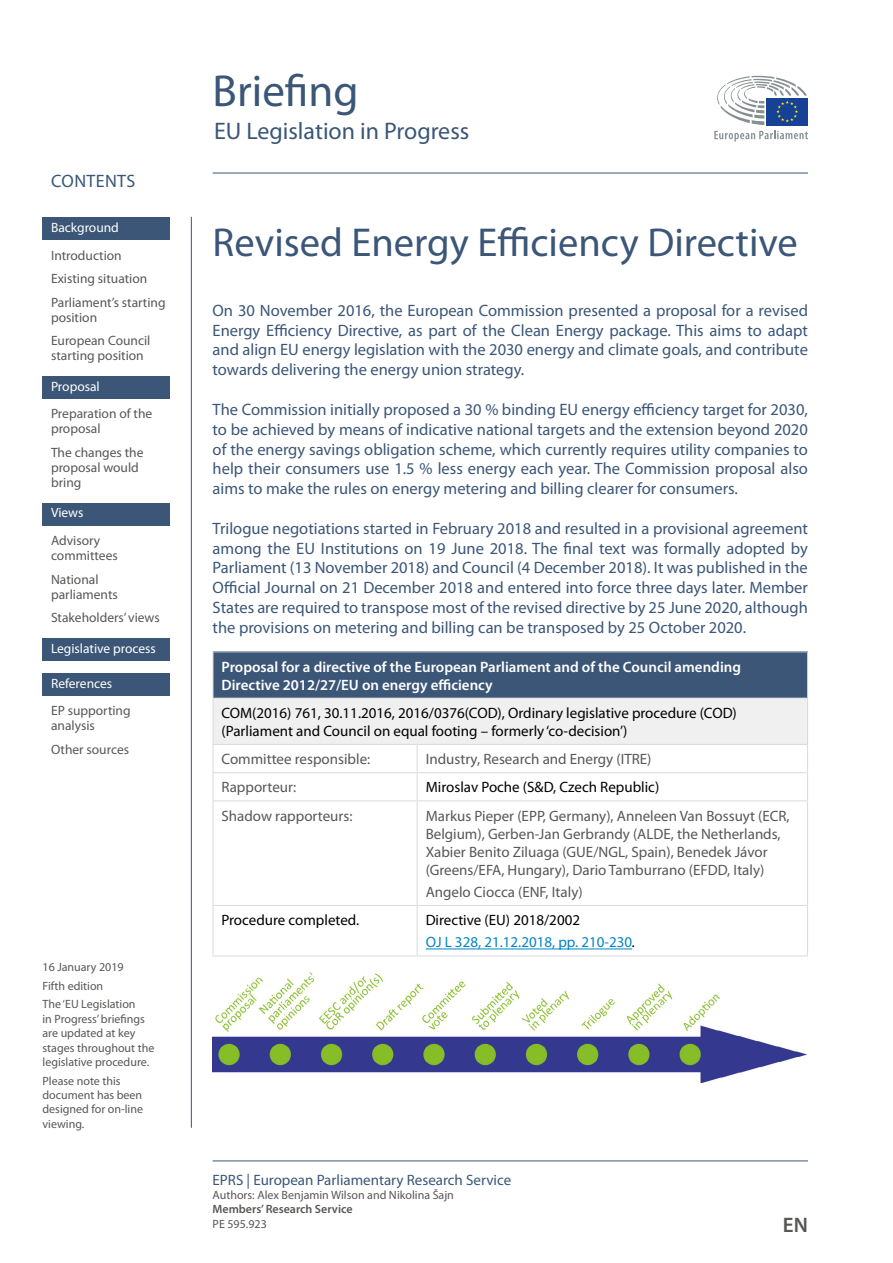
<style>
.page{position:relative;width:893px;height:1263px;background:#fff}
.page>*{position:absolute;margin:0;border:0;box-sizing:border-box;transform-origin:0 0}
.t1{font:45px "Myriad Pro";color:#3b5677}
.t2{font:40.5px "Myriad Pro";color:#3b5677}
.t3{font:24px "Myriad Pro";color:#3b5677}
.t4{font:600 21px "Myriad Pro";color:#575756}
.t5{font:18px "Myriad Pro";letter-spacing:.02em;color:#3b5677}
.t6{font:16.5px/19.8px "Myriad Pro";color:#3b5677;text-align:justify}
.t7{font:15px/18px "Myriad Pro";color:#575756}
.t8{font:15px/18px "Myriad Pro";color:#000}
.t9{font:600 15px/18px "Myriad Pro";color:#fff}
.t10{font:15px/22.2px "Myriad Pro";color:#0085c3}
.t11{font:15px "Myriad Pro";color:#3b5677}
.t12{font:13.5px/15px "Myriad Pro";color:#575756}
.t13{font:13.5px "Myriad Pro";color:#fff}
.t14{font:12px/14.4px "Myriad Pro";color:#575756}
.t15{font:600 12px "Myriad Pro";color:#575756}
.s1{color:#000}
.s2{font-style:italic;color:#000}
</style>
<div class="page">
<div style="left:43px;top:217px;width:127px;height:22px;background:#3b5677"></div>
<div style="left:43px;top:376px;width:127px;height:22px;background:#3b5677"></div>
<div style="left:43px;top:503px;width:127px;height:22px;background:#3b5677"></div>
<div style="left:43px;top:638px;width:127px;height:22px;background:#3b5677"></div>
<div style="left:43px;top:673px;width:127px;height:22px;background:#3b5677"></div>
<svg style="left:714px;top:131px;width:94px;height:11px"></svg>
<div style="left:766px;top:98px;width:42px;height:27px;background:#164194"></div>
<svg style="left:717px;top:75px;width:90px;height:50px"></svg>
<hr style="left:213px;top:1160px;width:595px;height:1px;background:#3b5677">
<hr style="left:191px;top:217px;width:1px;height:911px;background:#3b5677">
<hr style="left:213px;top:173px;width:595px;height:1px;background:#3b5677">
<div style="left:213px;top:652px;width:594px;height:46px;background:#3b5677"></div>
<div style="left:213px;top:698px;width:594px;height:46px;background:#f0f0f0"></div>
<hr style="left:213px;top:651px;width:204px;height:1px;background:#dadada">
<hr style="left:213px;top:652px;width:1px;height:46px;background:#dadada">
<hr style="left:417px;top:651px;width:391px;height:1px;background:#dadada">
<hr style="left:807px;top:652px;width:1px;height:46px;background:#dadada">
<hr style="left:213px;top:698px;width:1px;height:46px;background:#dadada">
<hr style="left:807px;top:698px;width:1px;height:46px;background:#dadada">
<hr style="left:213px;top:772px;width:204px;height:1px;background:#dadada">
<svg style="left:213px;top:745px;width:1px;height:55px"></svg>
<hr style="left:417px;top:772px;width:391px;height:1px;background:#dadada">
<svg style="left:417px;top:745px;width:1px;height:55px"></svg>
<svg style="left:807px;top:745px;width:1px;height:55px"></svg>
<hr style="left:213px;top:800px;width:204px;height:1px;background:#dadada">
<hr style="left:213px;top:801px;width:1px;height:104px;background:#dadada">
<hr style="left:417px;top:800px;width:391px;height:1px;background:#dadada">
<hr style="left:417px;top:801px;width:1px;height:104px;background:#dadada">
<hr style="left:807px;top:801px;width:1px;height:104px;background:#dadada">
<hr style="left:213px;top:905px;width:204px;height:1px;background:#dadada">
<hr style="left:213px;top:906px;width:1px;height:49px;background:#dadada">
<hr style="left:417px;top:905px;width:391px;height:1px;background:#dadada">
<hr style="left:417px;top:906px;width:1px;height:49px;background:#dadada">
<hr style="left:807px;top:906px;width:1px;height:49px;background:#dadada">
<hr style="left:213px;top:955px;width:204px;height:1px;background:#dadada">
<hr style="left:417px;top:955px;width:391px;height:1px;background:#dadada">
<hr style="left:213px;top:698px;width:204px;height:1px;background:#dadada">
<hr style="left:417px;top:698px;width:391px;height:1px;background:#dadada">
<hr style="left:213px;top:744px;width:204px;height:1px;background:#dadada">
<hr style="left:417px;top:744px;width:391px;height:1px;background:#dadada">
<hr style="left:426px;top:948px;width:206px;height:1px;background:#0085c3">
<img style="left:213px;top:972px;width:593px;height:110px">
<p class="t5" style="left:51px;top:169px;width:86px">CONTENTS</p>
<p class="t13" style="left:51px;top:219px;width:69px">Background</p>
<p class="t12" style="left:51px;top:243px;width:116px;line-height:23.5px">Introduction<br>Existing situation<br>Parliament’s starting</p>
<p class="t12" style="left:51px;top:305px;width:101px;line-height:23.5px">position<br>European Council</p>
<p class="t12" style="left:51px;top:348px;width:94px">starting position</p>
<p class="t13" style="left:51px;top:378px;width:50px">Proposal</p>
<p class="t12" style="left:51px;top:406px;width:103px">Preparation of the proposal</p>
<p class="t12" style="left:51px;top:445px;width:94px">The changes the proposal would bring</p>
<p class="t13" style="left:51px;top:505px;width:34px">Views</p>
<p class="t12" style="left:51px;top:533px;width:68px">Advisory committees</p>
<p class="t12" style="left:51px;top:571px;width:68px">National parliaments</p>
<p class="t12" style="left:51px;top:610px;width:110px">Stakeholders’ views</p>
<p class="t13" style="left:51px;top:640px;width:106px">Legislative process</p>
<p class="t13" style="left:51px;top:675px;width:63px">References</p>
<p class="t12" style="left:51px;top:703px;width:81px">EP supporting analysis</p>
<p class="t12" style="left:51px;top:741px;width:80px">Other sources</p>
<p class="t14" style="left:43px;top:957px;width:95px;line-height:18.6px">16 January 2019<br>Fifth edition<br>The ‘EU Legislation</p>
<p class="t14" style="left:43px;top:1011px;width:113px">in Progress’ briefings are updated at key stages throughout the legislative procedure.</p>
<p class="t14" style="left:43px;top:1073px;width:102px">Please note this document has been designed for on-line viewing.</p>
<h1 class="t1" style="left:213px;top:63px;width:148px">Briefing</h1>
<h3 class="t3" style="left:214px;top:117px;width:257px">EU Legislation in Progress</h3>
<h2 class="t2" style="left:213px;top:218px;width:587px">Revised Energy Efficiency Directive</h2>
<p class="t6" style="left:213px;top:300px;width:597px">On 30 November 2016, the European Commission presented a proposal for a revised Energy Efficiency Directive, as part of the Clean Energy package. This aims to adapt and align EU energy legislation with the 2030 energy and climate goals, and contribute towards delivering the energy union strategy.</p>
<p class="t6" style="left:213px;top:399px;width:597px">The Commission initially proposed a 30 % binding EU energy efficiency target for 2030, to be achieved by means of indicative national targets and the extension beyond 2020 of the energy savings obligation scheme, which currently requires utility companies to help their consumers use 1.5 % less energy each year. The Commission proposal also aims to make the rules on energy metering and billing clearer for consumers.</p>
<p class="t6" style="left:213px;top:518px;width:597px">Trilogue negotiations started in February 2018 and resulted in a provisional agreement among the EU Institutions on 19 June 2018. The final text was formally adopted by Parliament (13 November 2018) and Council (4 December 2018). It was published in the Official Journal on 21 December 2018 and entered into force three days later. Member States are required to transpose most of the revised directive by 25 June 2020, although the provisions on metering and billing can be transposed by 25 October 2020.</p>
<p class="t9" style="left:221px;top:657px;width:521px">Proposal for a directive of the European Parliament and of the Council amending<br>Directive 2012/27/EU on energy efficiency</p>
<p class="t8" style="left:221px;top:704px;width:517px">COM(2016) 761, 30.11.2016, 2016/0376(COD), Ordinary legislative procedure (COD) (Parliament and Council on equal footing – formerly ‘co-decision’)</p>
<p class="t7" style="left:221px;top:750px;width:150px">Committee responsible:</p>
<p class="t7" style="left:426px;top:750px;width:227px">Industry, Research and Energy (ITRE)</p>
<p class="t7" style="left:221px;top:778px;width:76px">Rapporteur:</p>
<p class="t8" style="left:426px;top:778px;width:235px">Miroslav Poche (S&amp;D, Czech Republic)</p>
<p class="t7" style="left:221px;top:806px;width:132px">Shadow rapporteurs:</p>
<p class="t7" style="left:426px;top:806px;width:365px">Markus Pieper (EPP, Germany), Anneleen Van Bossuyt (ECR, Belgium), Gerben-Jan Gerbrandy (ALDE, the Netherlands, Xabier Benito Ziluaga (GUE/NGL, Spain), Benedek Jávor (Greens/EFA, Hungary), Dario Tamburrano (EFDD, Italy)</p>
<p class="t7" style="left:426px;top:883px;width:159px">Angelo Ciocca (ENF, Italy)</p>
<p class="t8" style="left:221px;top:911px;width:139px">Procedure completed.</p>
<p class="t10" style="left:426px;top:909px;width:211px"><span class="s1">Directive (EU) 2018/2002<br></span>OJ L 328, 21.12.2018, pp. 210-230<span class="s2">.</span></p>
<p class="t11" style="left:213px;top:1170px;width:300px">EPRS | European Parliamentary Research Service</p>
<p class="t14" style="left:213px;top:1187px;width:243px">Authors: Alex Benjamin Wilson and Nikolina Šajn</p>
<p class="t15" style="left:213px;top:1202px;width:141px">Members’ Research Service</p>
<p class="t14" style="left:213px;top:1216px;width:56px">PE 595.923</p>
<p class="t4" style="left:783px;top:1211px;width:27px">EN</p>
</div>
